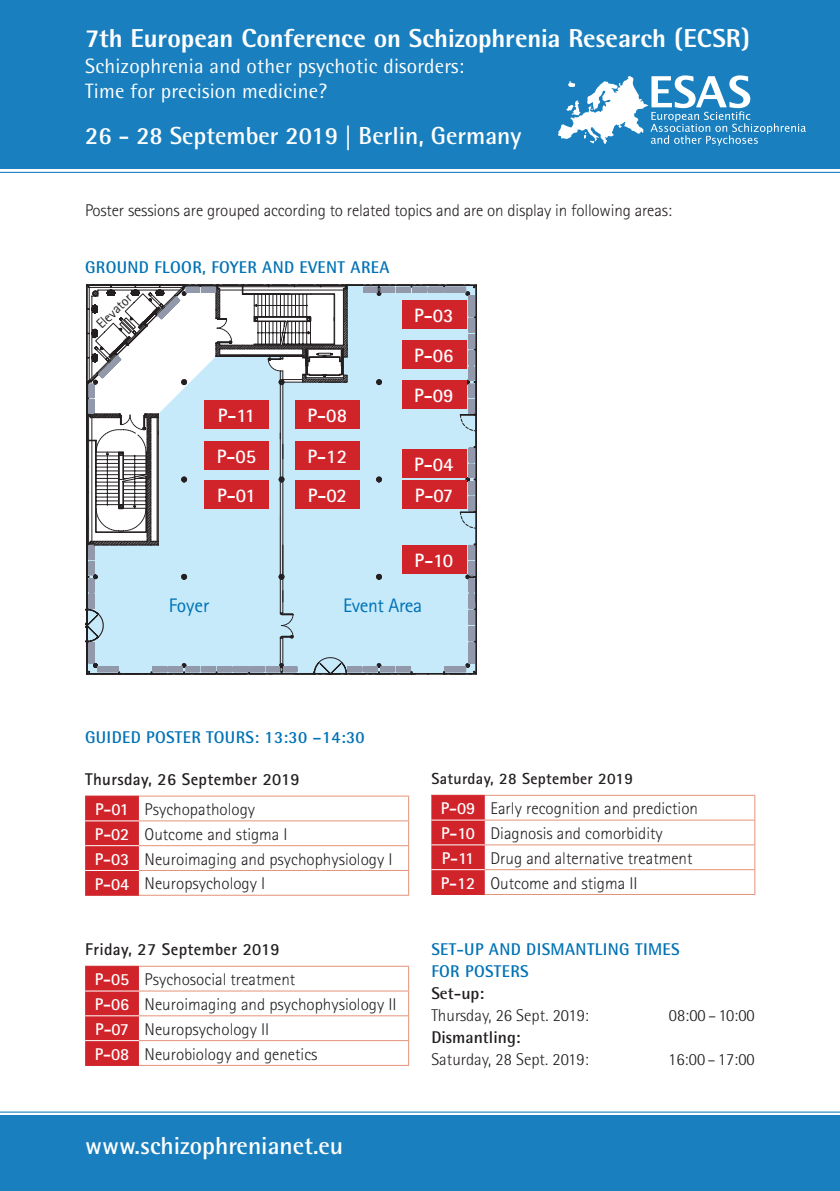
<style>
.page{position:relative;width:840px;height:1191px;background:#fff}
.page>*{position:absolute;margin:0;border:0;box-sizing:border-box;transform-origin:0 0}
.t1{font:800 26px "Rotis Semi Sans";letter-spacing:-.005em;color:#fff}
.t2{font:700 24.6px "Rotis Semi Sans";color:#fff}
.t3{font:20.8px/25.4px "Rotis Semi Sans";letter-spacing:.01em;color:#fff}
.t4{font:19.6px "Rotis Sans Serif";letter-spacing:-.02em;color:#0072b6}
.t5{font:700 19.4px "Rotis Sans Serif";color:#fff}
.t6{font:300 17px/24.8px "Rotis Sans Serif";color:#231f20}
.t7{font:700 17px/22px "Rotis Semi Sans";letter-spacing:.02em;color:#0072b6}
.t8{font:700 17px/30.2px "Rotis Sans Serif";letter-spacing:.02em;color:#231f20}
.t9{font:300 17px "Rotis Semi Sans";color:#231f20}
.t10{font:700 17px "Rotis Semi Sans";color:#231f20}
.t11{font:700 16px "Rotis Sans Serif";letter-spacing:.02em;color:#231f20}
.t12{font:13.8px "Rotis Sans Serif";color:#231f20}
.s1{font-family:"The Sans Correspondence";font-weight:400}
.s2{color:#fff}
.s3{font-weight:300}
.s4{font-weight:700;color:#fff}
</style>
<div class="page">
<hr style="left:85px;top:795px;width:54px;height:1px;background:#d1232a">
<svg style="left:85px;top:796px;width:324px;height:99px"></svg>
<hr style="left:139px;top:820px;width:270px;height:1px;background:#e59279">
<hr style="left:85px;top:820px;width:54px;height:1px;background:#fff">
<hr style="left:139px;top:795px;width:270px;height:1px;background:#e59279">
<div style="left:85px;top:966px;width:54px;height:99px;background:#d1232a"></div>
<hr style="left:85px;top:965px;width:54px;height:1px;background:#d1232a">
<hr style="left:85px;top:1065px;width:54px;height:1px;background:#d1232a">
<hr style="left:85px;top:990px;width:54px;height:1px;background:#fff">
<hr style="left:85px;top:1015px;width:54px;height:1px;background:#fff">
<hr style="left:85px;top:1040px;width:54px;height:1px;background:#fff">
<hr style="left:139px;top:965px;width:270px;height:1px;background:#e59279">
<hr style="left:139px;top:990px;width:270px;height:1px;background:#e59279">
<hr style="left:139px;top:1015px;width:270px;height:1px;background:#e59279">
<hr style="left:139px;top:1040px;width:270px;height:1px;background:#e59279">
<svg style="left:408px;top:966px;width:1px;height:99px"></svg>
<hr style="left:139px;top:1065px;width:270px;height:1px;background:#e59279">
<div style="left:431px;top:796px;width:53px;height:98px;background:#d1232a"></div>
<hr style="left:431px;top:795px;width:53px;height:1px;background:#d1232a">
<hr style="left:431px;top:894px;width:53px;height:1px;background:#d1232a">
<hr style="left:431px;top:819px;width:53px;height:1px;background:#fff">
<hr style="left:431px;top:844px;width:53px;height:1px;background:#fff">
<hr style="left:431px;top:869px;width:53px;height:1px;background:#fff">
<hr style="left:484px;top:795px;width:271px;height:1px;background:#e59279">
<hr style="left:484px;top:819px;width:271px;height:1px;background:#e59279">
<hr style="left:484px;top:844px;width:271px;height:1px;background:#e59279">
<hr style="left:484px;top:869px;width:271px;height:1px;background:#e59279">
<svg style="left:754px;top:796px;width:1px;height:98px"></svg>
<hr style="left:484px;top:894px;width:271px;height:1px;background:#e59279">
<svg style="left:85px;top:285px;width:392px;height:390px"></svg>
<div style="left:204px;top:480px;width:64px;height:29px;background:#d1232a"></div>
<div style="left:204px;top:441px;width:64px;height:28px;background:#d1232a"></div>
<div style="left:204px;top:400px;width:64px;height:29px;background:#d1232a"></div>
<div style="left:295px;top:480px;width:64px;height:29px;background:#d1232a"></div>
<div style="left:295px;top:441px;width:64px;height:28px;background:#d1232a"></div>
<div style="left:295px;top:400px;width:64px;height:29px;background:#d1232a"></div>
<div style="left:401px;top:379px;width:65px;height:29px;background:#d1232a"></div>
<div style="left:401px;top:340px;width:65px;height:28px;background:#d1232a"></div>
<div style="left:401px;top:300px;width:65px;height:29px;background:#d1232a"></div>
<div style="left:401px;top:545px;width:65px;height:29px;background:#d1232a"></div>
<div style="left:401px;top:480px;width:65px;height:29px;background:#d1232a"></div>
<div style="left:401px;top:449px;width:65px;height:29px;background:#d1232a"></div>
<div style="left:0;top:0;width:839px;height:169px;background:#197fbe"></div>
<div style="left:250px;top:5px;width:589px;height:137px;background:#197fbe"></div>
<hr style="left:0;top:172px;width:839px;height:1px;background:#0072b6">
<hr style="left:0;top:1111px;width:839px;height:1px;background:#0072b6">
<div style="left:0;top:1115px;width:839px;height:76px;background:#197fbe"></div>
<svg style="left:557px;top:75px;width:248px;height:71px"></svg>
<h1 class="t1" style="left:85px;top:22px;width:666px">7th European Conference on Schizophrenia Research (ECSR)</h1>
<p class="t3" style="left:85px;top:53px;width:380px">Schizophrenia and other psychotic disorders:<br>Time for precision medicine?</p>
<h2 class="t2" style="left:85px;top:121px;width:437px">26 - 28 September 2019 <span class="s1">|</span> Berlin, Germany</h2>
<p class="t6" style="left:85px;top:198px;width:588px">Poster sessions are grouped according to related topics and are on display in following areas:</p>
<p class="t7" style="left:85px;top:255px;width:305px">GROUND FLOOR, FOYER AND EVENT AREA</p>
<p class="t12" style="left:93px;top:320px;width:45px;rotate:-44deg">Elevator</p>
<p class="t5" style="left:218px;top:403px;width:39px">P-11</p>
<p class="t5" style="left:307px;top:403px;width:41px">P-08</p>
<p class="t5" style="left:217px;top:444px;width:41px">P-05</p>
<p class="t5" style="left:307px;top:444px;width:41px">P-12</p>
<p class="t5" style="left:217px;top:483px;width:40px">P-01</p>
<p class="t5" style="left:307px;top:483px;width:41px">P-02</p>
<p class="t5" style="left:414px;top:303px;width:41px">P-03</p>
<p class="t5" style="left:414px;top:343px;width:41px">P-06</p>
<p class="t5" style="left:414px;top:383px;width:41px">P-09</p>
<p class="t5" style="left:414px;top:452px;width:41px">P-04</p>
<p class="t5" style="left:414px;top:483px;width:40px">P-07</p>
<p class="t5" style="left:414px;top:548px;width:40px">P-10</p>
<p class="t4" style="left:168px;top:593px;width:42px">Foyer</p>
<p class="t4" style="left:343px;top:594px;width:81px">Event Area</p>
<p class="t7" style="left:85px;top:726px;width:281px">GUIDED POSTER TOURS: 13:30 –14:30</p>
<p class="t8" style="left:95px;top:763px;width:206px;text-indent:-10px">Thursday, 26 September 2019<br><span class="s2">P-01</span> <span class="s3">Psychopathology</span></p>
<p class="t6" style="left:95px;top:821px;width:299px"><span class="s4">P-02</span> Outcome and stigma I<br><span class="s4">P-03</span> Neuroimaging and psychophysiology I<br><span class="s4">P-04</span> Neuropsychology I</p>
<p class="t8" style="left:95px;top:933px;width:202px;text-indent:-10px">Friday, 27 September 2019<br><span class="s2">P-05</span> <span class="s3">Psychosocial treatment</span></p>
<p class="t6" style="left:95px;top:991px;width:303px"><span class="s4">P-06</span> Neuroimaging and psychophysiology II<br><span class="s4">P-07</span> Neuropsychology II<br><span class="s4">P-08</span> Neurobiology and genetics</p>
<h2 class="t2" style="left:85px;top:1130px;width:259px">www.schizophrenianet.eu</h2>
<p class="t11" style="left:431px;top:768px;width:203px">Saturday, 28 September 2019</p>
<p class="t6" style="left:440px;top:796px;width:259px"><span class="s4">P-09</span> Early recognition and prediction <span class="s4">P-10</span> Diagnosis and comorbidity <span class="s4">P-11</span> Drug and alternative treatment <span class="s4">P-12</span> Outcome and stigma II</p>
<p class="t7" style="left:431px;top:937px;width:250px">SET-UP AND DISMANTLING TIMES<br>FOR POSTERS</p>
<p class="t10" style="left:431px;top:982px;width:54px">Set-up:</p>
<p class="t9" style="left:431px;top:1005px;width:159px">Thursday, 26 Sept. 2019:</p>
<p class="t9" style="left:668px;top:1005px;width:87px">08:00 – 10:00</p>
<p class="t10" style="left:431px;top:1026px;width:91px">Dismantling:</p>
<p class="t9" style="left:431px;top:1049px;width:159px">Saturday, 28 Sept. 2019:</p>
<p class="t9" style="left:667px;top:1049px;width:88px">16:00 – 17:00</p>
</div>
